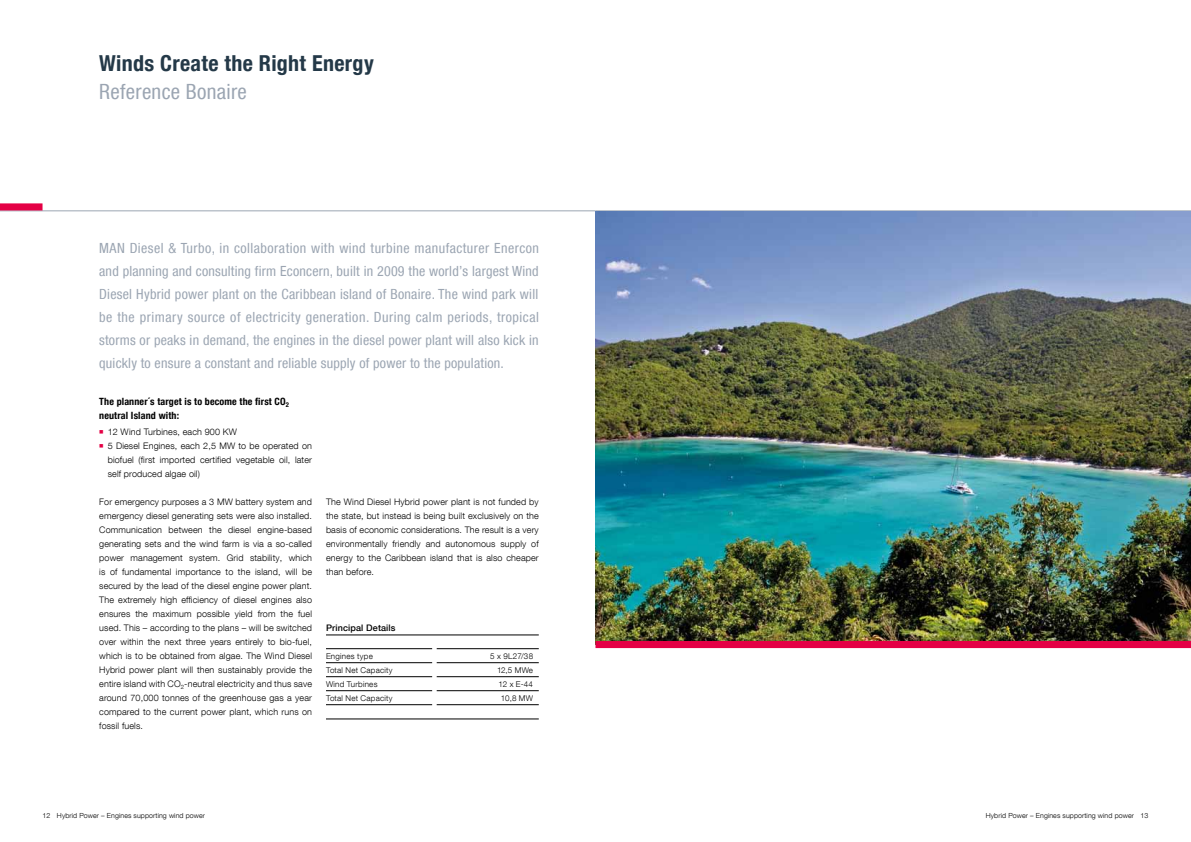
<style>
.page{position:relative;width:1191px;height:842px;background:#fff}
.page>*{position:absolute;margin:0;border:0;box-sizing:border-box;transform-origin:0 0}
.t1{font:22px "MAN Helvetica Neue 77 Bold Cond";letter-spacing:.015em;color:#243948}
.t2{font:21px "MAN Helvetica Neue 57 Cond";letter-spacing:.015em;color:#9ba5b2}
.t3{font:14px/23px "MAN Helvetica Neue 57 Cond";letter-spacing:.015em;color:#9ba5b2;text-align:justify}
.t4{font:10px/14px "MAN Helvetica Neue 77 Bold Cond";letter-spacing:.015em;color:#000}
.t5{font:300 9px/14px "MAN Helvetica Neue 45";letter-spacing:.015em;color:#000;text-align:justify}
.t6{font:500 9px "MAN Helvetica Neue 65";letter-spacing:.015em;color:#000}
.t7{font:300 8px/14px "MAN Helvetica Neue 45";letter-spacing:.03em;color:#000}
.t8{font:300 7px "MAN Helvetica Neue 45";letter-spacing:.015em;color:#000}
.s1{color:#e40045}
</style>
<div class="page">
<hr style="left:0;top:210px;width:595px;height:1px;background:#9ba5b2">
<hr style="left:595px;top:210px;width:596px;height:1px;background:#9ba5b2">
<div style="left:0;top:203px;width:43px;height:7px;background:#e40045"></div>
<hr style="left:326px;top:648px;width:106px;height:1px;background:#000">
<hr style="left:326px;top:662px;width:106px;height:1px;background:#000">
<hr style="left:326px;top:676px;width:106px;height:1px;background:#000">
<hr style="left:326px;top:690px;width:106px;height:1px;background:#000">
<hr style="left:326px;top:704px;width:106px;height:1px;background:#000">
<hr style="left:437px;top:648px;width:102px;height:1px;background:#000">
<hr style="left:437px;top:662px;width:102px;height:1px;background:#000">
<hr style="left:437px;top:676px;width:102px;height:1px;background:#000">
<hr style="left:437px;top:690px;width:102px;height:1px;background:#000">
<hr style="left:437px;top:704px;width:102px;height:1px;background:#000">
<hr style="left:326px;top:634px;width:213px;height:1px;background:#000">
<hr style="left:326px;top:718px;width:213px;height:1px;background:#000">
<img style="left:595px;top:211px;width:596px;height:430px">
<div style="left:595px;top:641px;width:596px;height:7px;background:#e40045"></div>
<h1 class="t1" style="left:99px;top:50px;width:276px">Winds Create the Right Energy</h1>
<h2 class="t2" style="left:99px;top:79px;width:149px">Reference Bonaire</h2>
<p class="t3" style="left:99px;top:236px;width:441px">MAN Diesel &amp; Turbo, in collaboration with wind turbine manufacturer Enercon and planning and consulting firm Econcern, built in 2009 the world’s largest Wind Diesel Hybrid power plant on the Caribbean island of Bonaire. The wind park will be the primary source of electricity generation. During calm periods, tropical storms or peaks in demand, the engines in the diesel power plant will also kick in quickly to ensure a constant and reliable supply of power to the population.</p>
<p class="t4" style="left:99px;top:394px;width:191px">The planner´s target is to become the first CO<sub>2 </sub>neutral Island with:</p>
<p class="t5" style="left:99px;top:424px;width:139px"><span class="s1">■</span> 12 Wind Turbines, each 900 KW</p>
<p class="t5" style="left:108px;top:438px;width:206px;text-indent:-9px"><span class="s1">■</span> 5 Diesel Engines, each 2,5 MW to be operated on biofuel (first imported certified vegetable oil, later self produced algae oil)</p>
<p class="t5" style="left:99px;top:494px;width:214px">For emergency purposes a 3 MW battery system and emergency diesel generating sets were also installed.<br>Communication between the diesel engine-based generating sets and the wind farm is via a so-called power management system. Grid stability, which is of fundamental importance to the island, will be secured by the lead of the diesel engine power plant.<br>The extremely high efficiency of diesel engines also ensures the maximum possible yield from the fuel used. This – according to the plans – will be switched over within the next three years entirely to bio-fuel, which is to be obtained from algae. The Wind Diesel Hybrid power plant will then sustainably provide the entire island with CO<sub>2</sub>-neutral electricity and thus save around 70,000 tonnes of the greenhouse gas a year compared to the current power plant, which runs on fossil fuels.</p>
<p class="t5" style="left:326px;top:494px;width:214px">The Wind Diesel Hybrid power plant is not funded by the state, but instead is being built exclusively on the basis of economic considerations. The result is a very environmentally friendly and autonomous supply of energy to the Caribbean island that is also cheaper than before.</p>
<p class="t6" style="left:326px;top:622px;width:71px">Principal Details</p>
<p class="t7" style="left:326px;top:649px;width:68px">Engines type<br>Total Net Capacity<br>Wind Turbines<br>Total Net Capacity</p>
<p class="t7" style="left:490px;top:649px;width:44px;text-align:right">5 x 9L27/38<br>12,5 MWe<br>12 x E-44<br>10,8 MW</p>
<p class="t8" style="left:43px;top:811px;width:164px">12 Hybrid Power – Engines supporting wind power</p>
<p class="t8" style="left:986px;top:811px;width:164px">Hybrid Power – Engines supporting wind power 13</p>
</div>
